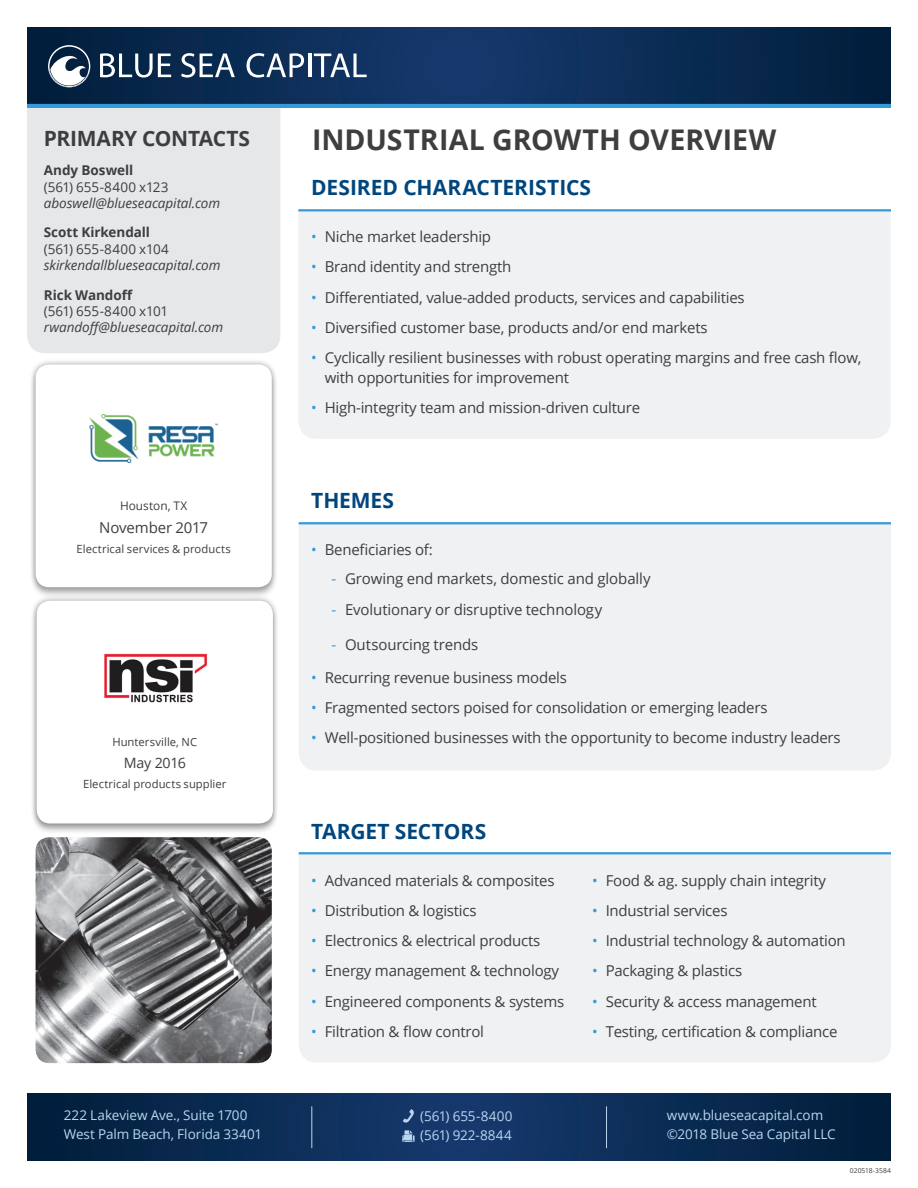
<style>
.page{position:relative;width:918px;height:1188px;background:#fff}
.page>*{position:absolute;margin:0;border:0;box-sizing:border-box;transform-origin:0 0}
.t1{font:700 28.5px "Open Sans";color:#3e3e3f}
.t2{font:700 21px "Open Sans";color:#00467e}
.t3{font:700 21px "Open Sans";letter-spacing:-.015em;color:#3e3e3f}
.t4{font:15px/19.5px "Open Sans";letter-spacing:-.015em;color:#3e3e3f}
.t5{font:14.25px "Open Sans";letter-spacing:-.015em;color:#3e3e3f}
.t6{font:13.5px/19.2px "Open Sans";letter-spacing:-.005em;color:#bbd5ee}
.t7{font:italic 13.5px "Open Sans";letter-spacing:-.005em;color:#3e3e3f}
.t8{font:13.5px "Open Sans";letter-spacing:-.005em;color:#3e3e3f}
.t9{font:700 13.5px "Open Sans";letter-spacing:-.005em;color:#3e3e3f}
.t10{font:11.85px "Open Sans";color:#3e3e3f}
.t11{font:11.25px "Open Sans";letter-spacing:.005em;color:#3e3e3f}
.t12{font:6.75px "Open Sans";letter-spacing:.005em;color:#3e3e3f}
.s1{color:#359bd6}
</style>
<div class="page">
<svg style="left:27px;top:1094px;width:864px;height:67px;background:#0a2b53"></svg>
<hr style="left:311px;top:1106px;width:1px;height:42px;background:#bbd5ee">
<hr style="left:606px;top:1106px;width:1px;height:42px;background:#bbd5ee">
<svg style="left:27px;top:27px;width:864px;height:77px;background:#0b2b54"></svg>
<hr style="left:27px;top:104px;width:864px;height:4px;background:#359bd6">
<svg style="left:100px;top:53px;width:71px;height:25px"></svg>
<svg style="left:181px;top:53px;width:54px;height:25px"></svg>
<svg style="left:247px;top:53px;width:57px;height:25px"></svg>
<hr style="left:308px;top:54px;width:3px;height:23px;background:#fff">
<svg style="left:314px;top:54px;width:53px;height:23px"></svg>
<svg style="left:48px;top:45px;width:42px;height:43px"></svg>
<svg style="left:402px;top:1130px;width:13px;height:12px"></svg>
<svg style="left:403px;top:1109px;width:11px;height:14px"></svg>
<div style="left:298px;top:211px;width:593px;height:228px;background:#f0f1f2"></div>
<div style="left:27px;top:108px;width:253px;height:245px;background:#e6e7e9"></div>
<div style="left:299px;top:524px;width:592px;height:246px;background:#f0f1f2"></div>
<div style="left:299px;top:854px;width:592px;height:208px;background:#f0f1f2"></div>
<hr style="left:298px;top:209px;width:593px;height:2px;background:#359bd6">
<hr style="left:299px;top:522px;width:592px;height:2px;background:#359bd6">
<hr style="left:299px;top:852px;width:592px;height:2px;background:#359bd6">
<img style="left:36px;top:837px;width:236px;height:226px">
<div style="left:30px;top:359px;width:248px;height:235px;background:#231f20;opacity:.4"></div>
<div style="left:36px;top:364px;width:236px;height:223px;background:#fff;border-radius:14px"></div>
<img style="left:90px;top:415px;width:128px;height:48px">
<div style="left:31px;top:600px;width:248px;height:235px;background:#231f20;opacity:.3"></div>
<div style="left:31px;top:595px;width:248px;height:235px;background:#231f20;opacity:.4"></div>
<div style="left:37px;top:601px;width:236px;height:223px;background:#fff;border-radius:14px"></div>
<img style="left:104px;top:653px;width:104px;height:50px">
<h2 class="t3" style="left:44px;top:123px;width:208px">PRIMARY CONTACTS</h2>
<p class="t9" style="left:44px;top:161px;width:91px">Andy Boswell</p>
<p class="t8" style="left:44px;top:177px;width:126px">(561) 655-8400 x123</p>
<p class="t7" style="left:44px;top:194px;width:178px">aboswell@blueseacapital.com</p>
<p class="t9" style="left:44px;top:223px;width:108px">Scott Kirkendall</p>
<p class="t8" style="left:44px;top:240px;width:127px">(561) 655-8400 x104</p>
<p class="t7" style="left:44px;top:256px;width:178px">skirkendallblueseacapital.com</p>
<p class="t9" style="left:44px;top:285px;width:91px">Rick Wandoff</p>
<p class="t8" style="left:44px;top:302px;width:126px">(561) 655-8400 x101</p>
<p class="t7" style="left:44px;top:318px;width:181px">rwandoff@blueseacapital.com</p>
<p class="t10" style="left:120px;top:498px;width:69px">Houston, TX</p>
<p class="t4" style="left:99px;top:517px;width:110px">November 2017</p>
<p class="t11" style="left:77px;top:541px;width:156px">Electrical services &amp; products</p>
<p class="t11" style="left:112px;top:734px;width:86px">Huntersville, NC</p>
<p class="t5" style="left:124px;top:753px;width:64px">May 2016</p>
<p class="t11" style="left:83px;top:776px;width:145px">Electrical products supplier</p>
<h1 class="t1" style="left:312px;top:120px;width:466px">INDUSTRIAL GROWTH OVERVIEW</h1>
<h2 class="t2" style="left:311px;top:173px;width:281px">DESIRED CHARACTERISTICS</h2>
<p class="t4" style="left:311px;top:226px;width:181px"><span class="s1">•</span> Niche market leadership</p>
<p class="t4" style="left:311px;top:257px;width:202px"><span class="s1">•</span> Brand identity and strength</p>
<p class="t4" style="left:311px;top:287px;width:435px"><span class="s1">•</span> Differentiated, value-added products, services and capabilities</p>
<p class="t4" style="left:311px;top:317px;width:398px"><span class="s1">•</span> Diversified customer base, products and/or end markets</p>
<p class="t4" style="left:325px;top:348px;width:538px;text-indent:-14px"><span class="s1">•</span> Cyclically resilient businesses with robust operating margins and free cash flow, with opportunities for improvement</p>
<p class="t4" style="left:311px;top:397px;width:330px"><span class="s1">•</span> High-integrity team and mission-driven culture</p>
<h2 class="t2" style="left:311px;top:486px;width:84px">THEMES</h2>
<p class="t4" style="left:311px;top:539px;width:123px"><span class="s1">•</span> Beneficiaries of:</p>
<p class="t4" style="left:332px;top:568px;width:321px"><span class="s1">-</span> Growing end markets, domestic and globally</p>
<p class="t4" style="left:332px;top:600px;width:272px"><span class="s1">-</span> Evolutionary or disruptive technology</p>
<p class="t4" style="left:332px;top:634px;width:148px"><span class="s1">-</span> Outsourcing trends</p>
<p class="t4" style="left:311px;top:667px;width:257px"><span class="s1">•</span> Recurring revenue business models</p>
<p class="t4" style="left:311px;top:698px;width:458px"><span class="s1">•</span> Fragmented sectors poised for consolidation or emerging leaders</p>
<p class="t4" style="left:311px;top:728px;width:531px"><span class="s1">•</span> Well-positioned businesses with the opportunity to become industry leaders</p>
<h2 class="t2" style="left:311px;top:816px;width:177px">TARGET SECTORS</h2>
<p class="t4" style="left:311px;top:870px;width:245px"><span class="s1">•</span> Advanced materials &amp; composites</p>
<p class="t4" style="left:311px;top:900px;width:167px"><span class="s1">•</span> Distribution &amp; logistics</p>
<p class="t4" style="left:311px;top:931px;width:231px"><span class="s1">•</span> Electronics &amp; electrical products</p>
<p class="t4" style="left:311px;top:961px;width:249px"><span class="s1">•</span> Energy management &amp; technology</p>
<p class="t4" style="left:311px;top:991px;width:255px"><span class="s1">•</span> Engineered components &amp; systems</p>
<p class="t4" style="left:311px;top:1021px;width:174px"><span class="s1">•</span> Filtration &amp; flow control</p>
<p class="t4" style="left:592px;top:870px;width:235px"><span class="s1">•</span> Food &amp; ag. supply chain integrity</p>
<p class="t4" style="left:592px;top:900px;width:137px"><span class="s1">•</span> Industrial services</p>
<p class="t4" style="left:592px;top:931px;width:255px"><span class="s1">•</span> Industrial technology &amp; automation</p>
<p class="t4" style="left:592px;top:961px;width:152px"><span class="s1">•</span> Packaging &amp; plastics</p>
<p class="t4" style="left:592px;top:991px;width:226px"><span class="s1">•</span> Security &amp; access management</p>
<p class="t4" style="left:592px;top:1021px;width:247px"><span class="s1">•</span> Testing, certification &amp; compliance</p>
<p class="t6" style="left:64px;top:1105px;width:200px">222 Lakeview Ave., Suite 1700<br>West Palm Beach, Florida 33401</p>
<p class="t6" style="left:667px;top:1105px;width:170px">www.blueseacapital.com ©2018 Blue Sea Capital LLC</p>
<p class="t6" style="left:420px;top:1106px;width:94px">(561) 655-8400 (561) 922-8844</p>
<p class="t12" style="left:850px;top:1165px;width:43px">020518-3584</p>
</div>
